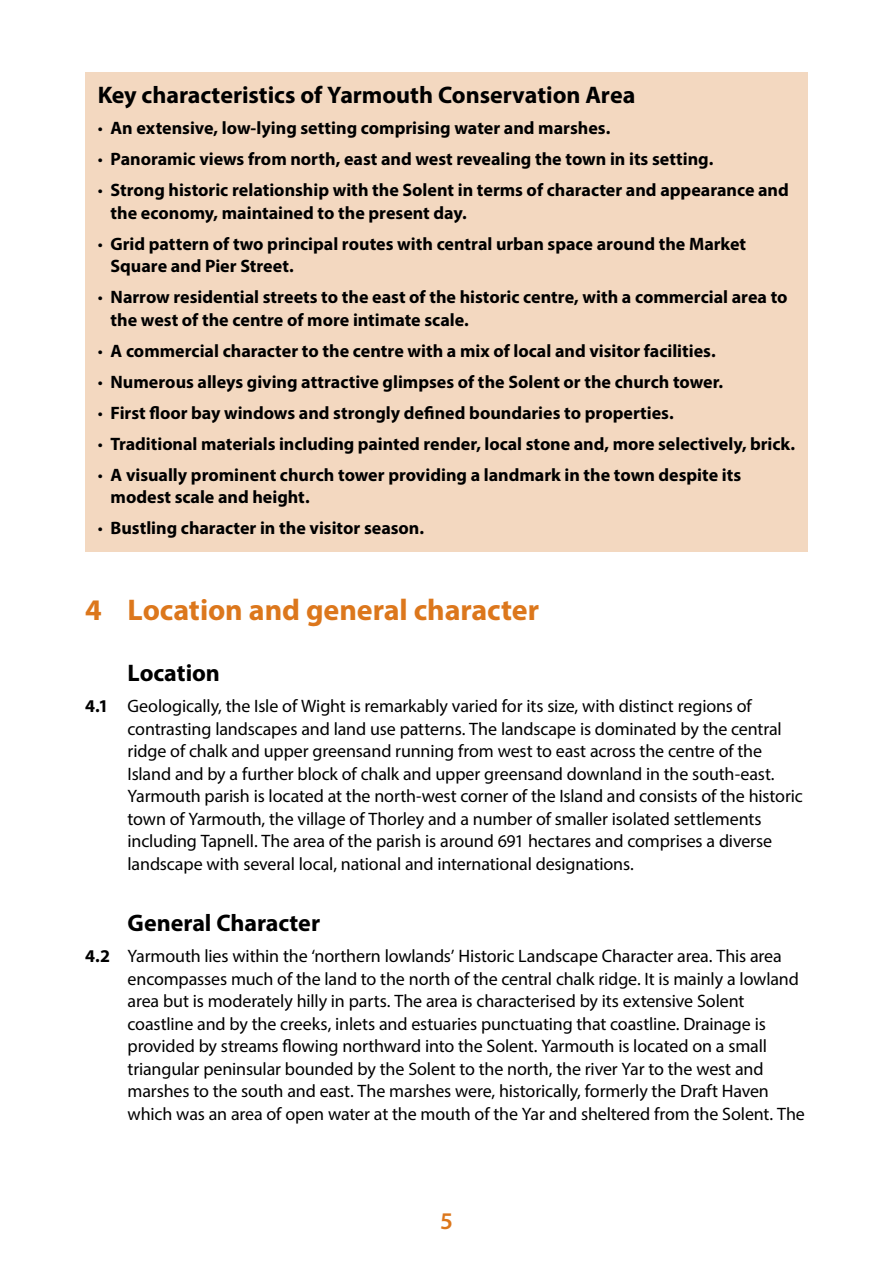
<style>
.page{position:relative;width:893px;height:1263px;background:#fff}
.page>*{position:absolute;margin:0;border:0;box-sizing:border-box;transform-origin:0 0}
.Section_title{font:700 30px "Myriad Pro";letter-spacing:-.005em;color:#dc771c}
.Section_subheading{font:700 24px "Myriad Pro";letter-spacing:-.005em;color:#000}
.t1{font:600 24px "Myriad Pro";color:#dc771c}
.Numbered_paragraph{font:18px/22.5px "Myriad Pro";letter-spacing:-.01em;color:#000}
.t2{font:700 18px/22.5px "Myriad Pro";color:#000}
.s1{font-weight:400}
.s2{font-weight:700}
</style>
<div class="page">
<div style="left:85px;top:72px;width:723px;height:50px;background:#f3d8c0"></div>
<div style="left:85px;top:108px;width:723px;height:43px;background:#f3d8c0"></div>
<div style="left:85px;top:139px;width:723px;height:43px;background:#f3d8c0"></div>
<div style="left:85px;top:170px;width:723px;height:66px;background:#f3d8c0"></div>
<div style="left:85px;top:223px;width:723px;height:66px;background:#f3d8c0"></div>
<div style="left:85px;top:277px;width:723px;height:66px;background:#f3d8c0"></div>
<div style="left:85px;top:330px;width:723px;height:44px;background:#f3d8c0"></div>
<div style="left:85px;top:361px;width:723px;height:44px;background:#f3d8c0"></div>
<div style="left:85px;top:392px;width:723px;height:44px;background:#f3d8c0"></div>
<div style="left:85px;top:423px;width:723px;height:44px;background:#f3d8c0"></div>
<div style="left:85px;top:454px;width:723px;height:66px;background:#f3d8c0"></div>
<div style="left:85px;top:508px;width:723px;height:43px;background:#f3d8c0"></div>
<h2 class="Section_subheading" style="left:98px;top:79px;width:539px">Key characteristics of Yarmouth Conservation Area</h2>
<p class="t2" style="left:98px;top:116px;width:514px"><span class="s1">•</span> An extensive, low-lying setting comprising water and marshes.</p>
<p class="t2" style="left:98px;top:147px;width:617px"><span class="s1">•</span> Panoramic views from north, east and west revealing the town in its setting.</p>
<p class="t2" style="left:111px;top:178px;width:680px;text-indent:-13px"><span class="s1">•</span> Strong historic relationship with the Solent in terms of character and appearance and the economy, maintained to the present day.</p>
<p class="t2" style="left:111px;top:232px;width:637px;text-indent:-13px"><span class="s1">•</span> Grid pattern of two principal routes with central urban space around the Market<br>Square and Pier Street.</p>
<p class="t2" style="left:111px;top:285px;width:679px;text-indent:-13px"><span class="s1">•</span> Narrow residential streets to the east of the historic centre, with a commercial area to the west of the centre of more intimate scale.</p>
<p class="t2" style="left:98px;top:339px;width:619px"><span class="s1">•</span> A commercial character to the centre with a mix of local and visitor facilities.</p>
<p class="t2" style="left:98px;top:370px;width:627px"><span class="s1">•</span> Numerous alleys giving attractive glimpses of the Solent or the church tower.</p>
<p class="t2" style="left:98px;top:401px;width:577px"><span class="s1">•</span> First floor bay windows and strongly defined boundaries to properties.</p>
<p class="t2" style="left:98px;top:432px;width:699px"><span class="s1">•</span> Traditional materials including painted render, local stone and, more selectively, brick.</p>
<p class="t2" style="left:111px;top:463px;width:632px;text-indent:-13px"><span class="s1">•</span> A visually prominent church tower providing a landmark in the town despite its modest scale and height.</p>
<p class="t2" style="left:98px;top:516px;width:328px"><span class="s1">•</span> Bustling character in the visitor season.</p>
<h2 class="Section_title" style="left:85px;top:591px;width:456px">4 Location and general character</h2>
<h2 class="Section_subheading" style="left:128px;top:658px;width:94px">Location</h2>
<p class="Numbered_paragraph" style="left:128px;top:695px;width:677px;text-indent:-43px"><span class="s2">4.1</span> Geologically, the Isle of Wight is remarkably varied for its size, with distinct regions of contrasting landscapes and land use patterns. The landscape is dominated by the central ridge of chalk and upper greensand running from west to east across the centre of the Island and by a further block of chalk and upper greensand downland in the south-east.<br>Yarmouth parish is located at the north-west corner of the Island and consists of the historic town of Yarmouth, the village of Thorley and a number of smaller isolated settlements including Tapnell. The area of the parish is around 691 hectares and comprises a diverse landscape with several local, national and international designations.</p>
<h2 class="Section_subheading" style="left:128px;top:907px;width:194px">General Character</h2>
<p class="Numbered_paragraph" style="left:128px;top:944px;width:679px;text-indent:-43px"><span class="s2">4.2</span> Yarmouth lies within the ‘northern lowlands’ Historic Landscape Character area. This area encompasses much of the land to the north of the central chalk ridge. It is mainly a lowland area but is moderately hilly in parts. The area is characterised by its extensive Solent coastline and by the creeks, inlets and estuaries punctuating that coastline. Drainage is provided by streams flowing northward into the Solent. Yarmouth is located on a small triangular peninsular bounded by the Solent to the north, the river Yar to the west and marshes to the south and east. The marshes were, historically, formerly the Draft Haven which was an area of open water at the mouth of the Yar and sheltered from the Solent. The</p>
<h2 class="t1" style="left:440px;top:1206px;width:14px">5</h2>
</div>
